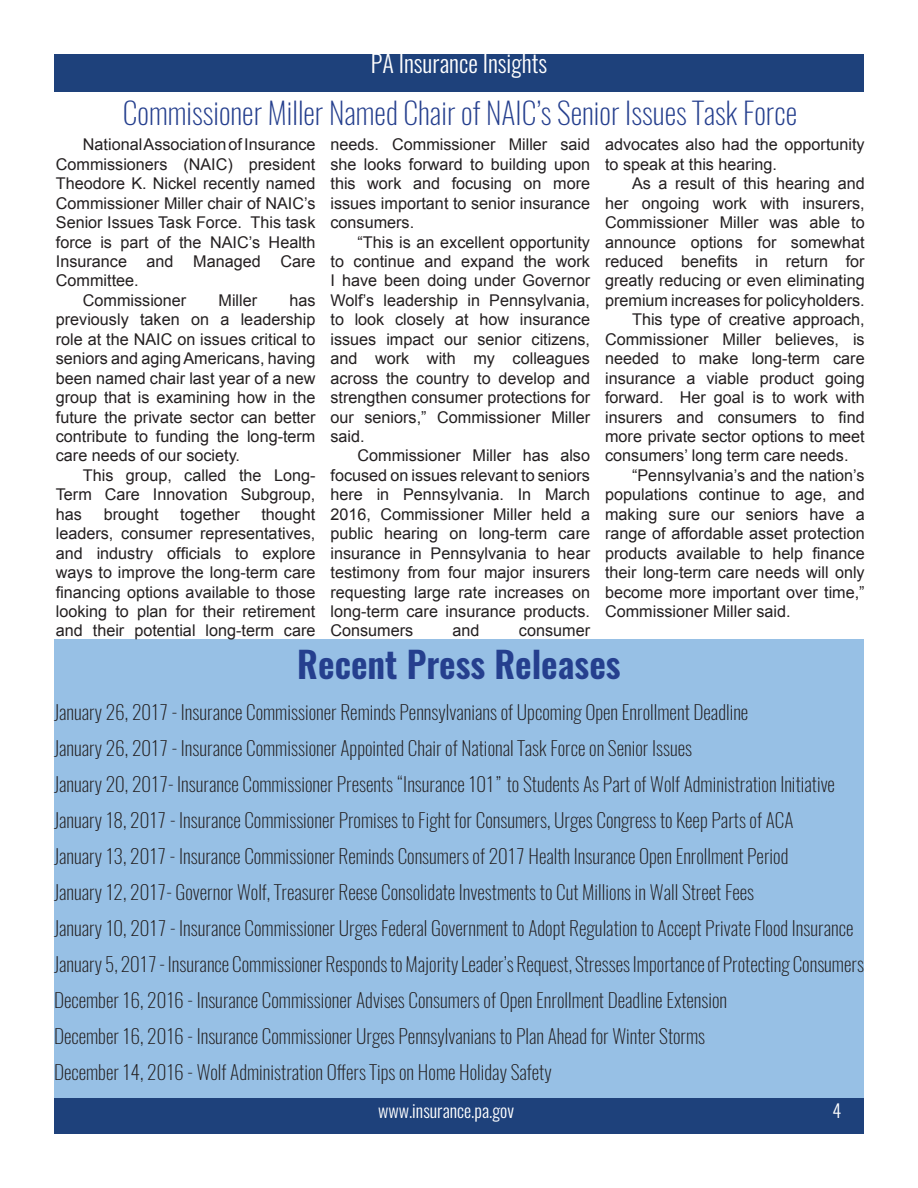
<style>
.page{position:relative;width:918px;height:1188px;background:#fff}
.page>*{position:absolute;margin:0;border:0;box-sizing:border-box;transform-origin:0 0}
.t1{font:600 36px "Oswald";color:#253f8e}
.t2{font:200 30px "Oswald";color:#253f8e}
.t3{font:300 24px "Oswald";color:#fff}
.t4{font:200 19.5px "Oswald";color:#231f20}
.t5{font:300 18px "Oswald";color:#fff}
.t6{font:16.2px/19.5px "Arial";color:#231f20;text-align:justify}
</style>
<div class="page">
<div style="left:54px;top:1098px;width:810px;height:36px;background:#1e417b"></div>
<div style="left:54px;top:54px;width:810px;height:38px;background:#1e417b"></div>
<div style="left:54px;top:682px;width:810px;height:416px;background:#97c0e5"></div>
<div style="left:54px;top:639px;width:810px;height:44px;background:#97c0e5"></div>
<p class="t3" style="left:371px;top:47px;width:178px">PA Insurance Insights</p>
<p class="t2" style="left:123px;top:93px;width:676px">Commissioner Miller Named Chair of NAIC’s Senior Issues Task Force</p>
<p class="t6" style="left:56px;top:135px;width:261px;text-indent:27px">National Association of Insurance Commissioners (NAIC) president Theodore K. Nickel recently named Commissioner Miller chair of NAIC’s Senior Issues Task Force. This task force is part of the NAIC’s Health Insurance and Managed Care Committee.</p>
<p class="t6" style="left:83px;top:291px;width:105px">Commissioner</p>
<p class="t6" style="left:219px;top:291px;width:40px">Miller</p>
<p class="t6" style="left:331px;top:135px;width:261px">needs. Commissioner Miller said she looks forward to building upon this work and focusing on more issues important to senior insurance consumers.</p>
<p class="t6" style="left:331px;top:232px;width:261px;text-indent:27px">“This is an excellent opportunity to continue and expand the work I have been doing under Governor Wolf’s leadership in Pennsylvania, to look closely at how insurance issues impact our senior citizens, and work with my colleagues across the country to develop and strengthen consumer protections for our seniors,” Commissioner Miller said.</p>
<p class="t6" style="left:331px;top:446px;width:261px;text-indent:27px">Commissioner Miller has also focused on issues relevant to seniors here in Pennsylvania. In March 2016, Commissioner Miller held a public hearing on long-term care insurance in Pennsylvania to hear testimony from four major insurers requesting large rate increases on long-term care insurance products.<br>Consumers</p>
<p class="t6" style="left:605px;top:135px;width:261px">advocates also had the opportunity to speak at this hearing.</p>
<p class="t6" style="left:605px;top:174px;width:261px;text-indent:27px">As a result of this hearing and her ongoing work with insurers, Commissioner Miller was able to announce options for somewhat reduced benefits in return for greatly reducing or even eliminating premium increases for policyholders.</p>
<p class="t6" style="left:605px;top:310px;width:261px;text-indent:27px">This type of creative approach, Commissioner Miller believes, is needed to make long-term care insurance a viable product going forward. Her goal is to work with insurers and consumers to find more private sector options to meet consumers’ long term care needs.</p>
<p class="t6" style="left:605px;top:466px;width:261px;text-indent:27px">“Pennsylvania’s and the nation’s populations continue to age, and making sure our seniors have a range of affordable asset protection products available to help finance their long-term care needs will only become more important over time,” Commissioner Miller said.</p>
<p class="t6" style="left:56px;top:291px;width:261px;text-indent:233px">has previously taken on a leadership role at the NAIC on issues critical to seniors and aging Americans, having been named chair last year of a new group that is examining how in the future the private sector can better contribute to funding the long-term care needs of our society.</p>
<p class="t6" style="left:56px;top:466px;width:261px;text-indent:27px">This group, called the Long-Term Care Innovation Subgroup, has</p>
<p class="t6" style="left:56px;top:504px;width:261px;text-indent:206px">thought leaders, consumer representatives, and industry officials to explore ways to improve the long-term care financing options available to those looking to plan for their retirement and their potential long-term care</p>
<p class="t6" style="left:104px;top:504px;width:56px">brought</p>
<p class="t6" style="left:180px;top:504px;width:61px">together</p>
<p class="t6" style="left:453px;top:621px;width:29px">and</p>
<p class="t6" style="left:519px;top:621px;width:73px">consumer</p>
<p class="t1" style="left:297px;top:639px;width:325px">Recent Press Releases</p>
<p class="t4" style="left:54px;top:699px;width:696px">January 26, 2017 - Insurance Commissioner Reminds Pennsylvanians of Upcoming Open Enrollment Deadline</p>
<p class="t4" style="left:54px;top:735px;width:640px">January 26, 2017 - Insurance Commissioner Appointed Chair of National Task Force on Senior Issues</p>
<p class="t4" style="left:54px;top:771px;width:783px">January 20, 2017- Insurance Commissioner Presents “Insurance 101” to Students As Part of Wolf Administration Initiative</p>
<p class="t4" style="left:54px;top:807px;width:741px">January 18, 2017 - Insurance Commissioner Promises to Fight for Consumers, Urges Congress to Keep Parts of ACA</p>
<p class="t4" style="left:54px;top:843px;width:736px">January 13, 2017 - Insurance Commissioner Reminds Consumers of 2017 Health Insurance Open Enrollment Period</p>
<p class="t4" style="left:54px;top:879px;width:702px">January 12, 2017- Governor Wolf, Treasurer Reese Consolidate Investments to Cut Millions in Wall Street Fees</p>
<p class="t4" style="left:54px;top:915px;width:801px">January 10, 2017 - Insurance Commissioner Urges Federal Government to Adopt Regulation to Accept Private Flood Insurance</p>
<p class="t4" style="left:54px;top:951px;width:811px">January 5, 2017 - Insurance Commissioner Responds to Majority Leader’s Request, Stresses Importance of Protecting Consumers</p>
<p class="t4" style="left:54px;top:987px;width:675px">December 16, 2016 - Insurance Commissioner Advises Consumers of Open Enrollment Deadline Extension</p>
<p class="t4" style="left:54px;top:1023px;width:653px">December 16, 2016 - Insurance Commissioner Urges Pennsylvanians to Plan Ahead for Winter Storms</p>
<p class="t4" style="left:54px;top:1059px;width:499px">December 14, 2016 - Wolf Administration Offers Tips on Home Holiday Safety</p>
<p class="t5" style="left:378px;top:1098px;width:138px">www.insurance.pa.gov</p>
<p class="t5" style="left:833px;top:1098px;width:10px">4</p>
</div>
